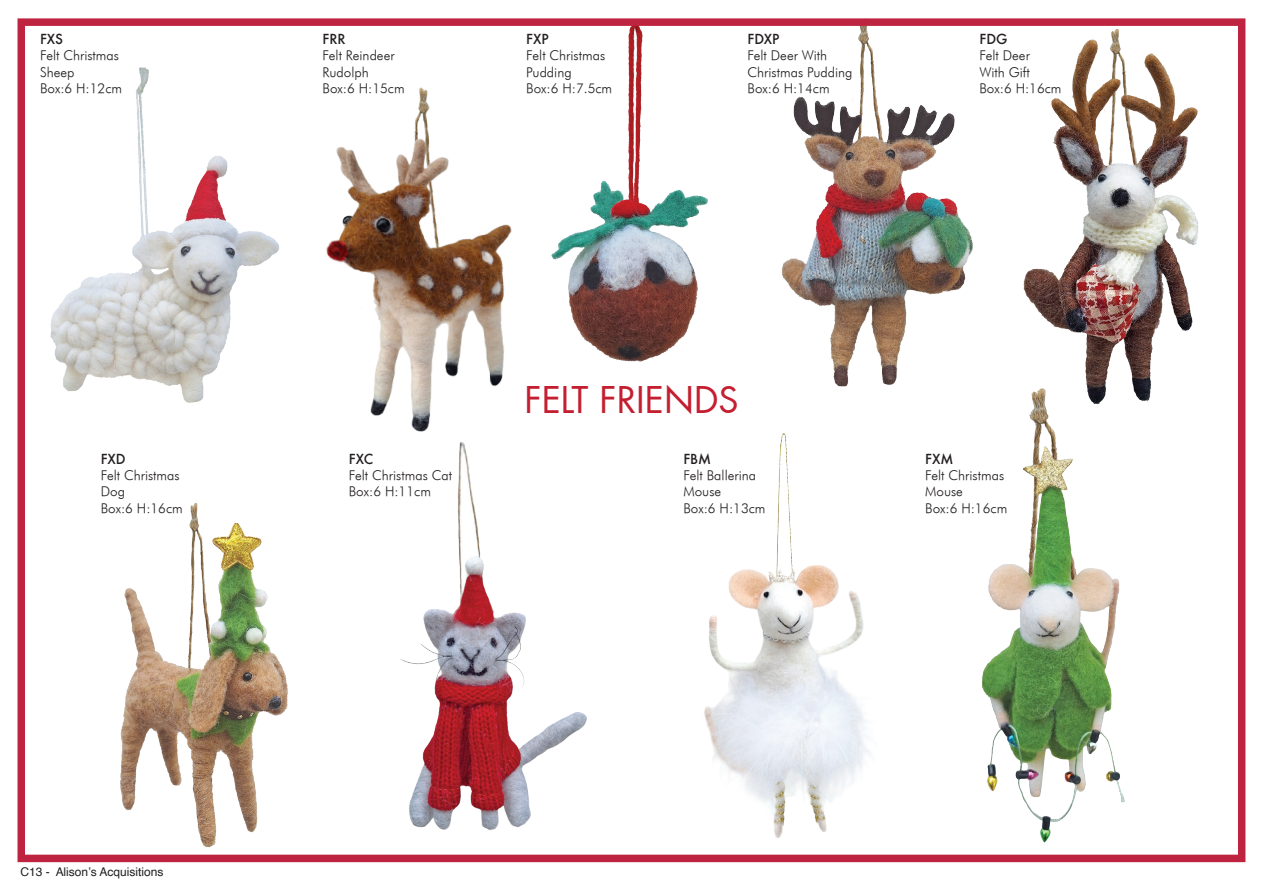
<style>
.page{position:relative;width:1263px;height:893px;background:#fff}
.page>*{position:absolute;margin:0;border:0;box-sizing:border-box;transform-origin:0 0}
.t1{font:36px "Futura";color:#c41f30}
.t2{font:italic 13.5px/16.2px "Futura";color:#231f20}
.t3{font:500 13.5px "Futura";color:#231f20}
.t4{font:12px "Helvetica";color:#231f20}
</style>
<div class="page">
<img style="left:704px;top:433px;width:152px;height:405px">
<img style="left:1039px;top:18px;width:207px;height:346px">
<img style="left:799px;top:27px;width:240px;height:360px">
<img style="left:326px;top:87px;width:133px;height:336px">
<img style="left:400px;top:423px;width:187px;height:407px">
<img style="left:108px;top:502px;width:257px;height:361px">
<img style="left:856px;top:364px;width:295px;height:479px">
<img style="left:459px;top:27px;width:340px;height:360px">
<img style="left:17px;top:31px;width:262px;height:409px">
<img style="left:1163px;top:128px;width:83px;height:735px">
<div style="left:18px;top:18px;width:1227px;height:844px;border:8px solid #be233f"></div>
<p class="t3" style="left:40px;top:30px;width:25px">FXS</p>
<p class="t2" style="left:40px;top:47px;width:84px">Felt Christmas<br>Sheep<br>Box:6 H:12cm</p>
<p class="t3" style="left:101px;top:450px;width:27px">FXD</p>
<p class="t2" style="left:101px;top:467px;width:84px">Felt Christmas<br>Dog<br>Box:6 H:16cm</p>
<p class="t4" style="left:20px;top:863px;width:144px">C13 - Alison’s Acquisitions</p>
<p class="t3" style="left:323px;top:30px;width:25px">FRR</p>
<p class="t2" style="left:323px;top:47px;width:84px">Felt Reindeer<br>Rudolph<br>Box:6 H:15cm</p>
<p class="t3" style="left:526px;top:30px;width:24px">FXP</p>
<p class="t2" style="left:526px;top:47px;width:88px">Felt Christmas<br>Pudding<br>Box:6 H:7.5cm</p>
<p class="t3" style="left:747px;top:30px;width:33px">FDXP</p>
<p class="t2" style="left:747px;top:47px;width:106px">Felt Deer With<br>Christmas Pudding<br>Box:6 H:14cm</p>
<p class="t3" style="left:979px;top:30px;width:30px">FDG</p>
<p class="t2" style="left:979px;top:47px;width:84px">Felt Deer<br>With Gift<br>Box:6 H:16cm</p>
<p class="t3" style="left:349px;top:450px;width:26px">FXC</p>
<p class="t2" style="left:349px;top:467px;width:105px">Felt Christmas Cat<br>Box:6 H:11cm</p>
<h1 class="t1" style="left:524px;top:377px;width:216px">FELT FRIENDS</h1>
<p class="t3" style="left:683px;top:450px;width:29px">FBM</p>
<p class="t2" style="left:683px;top:467px;width:84px">Felt Ballerina<br>Mouse<br>Box:6 H:13cm</p>
<p class="t3" style="left:925px;top:450px;width:30px">FXM</p>
<p class="t2" style="left:925px;top:467px;width:84px">Felt Christmas<br>Mouse<br>Box:6 H:16cm</p>
</div>
